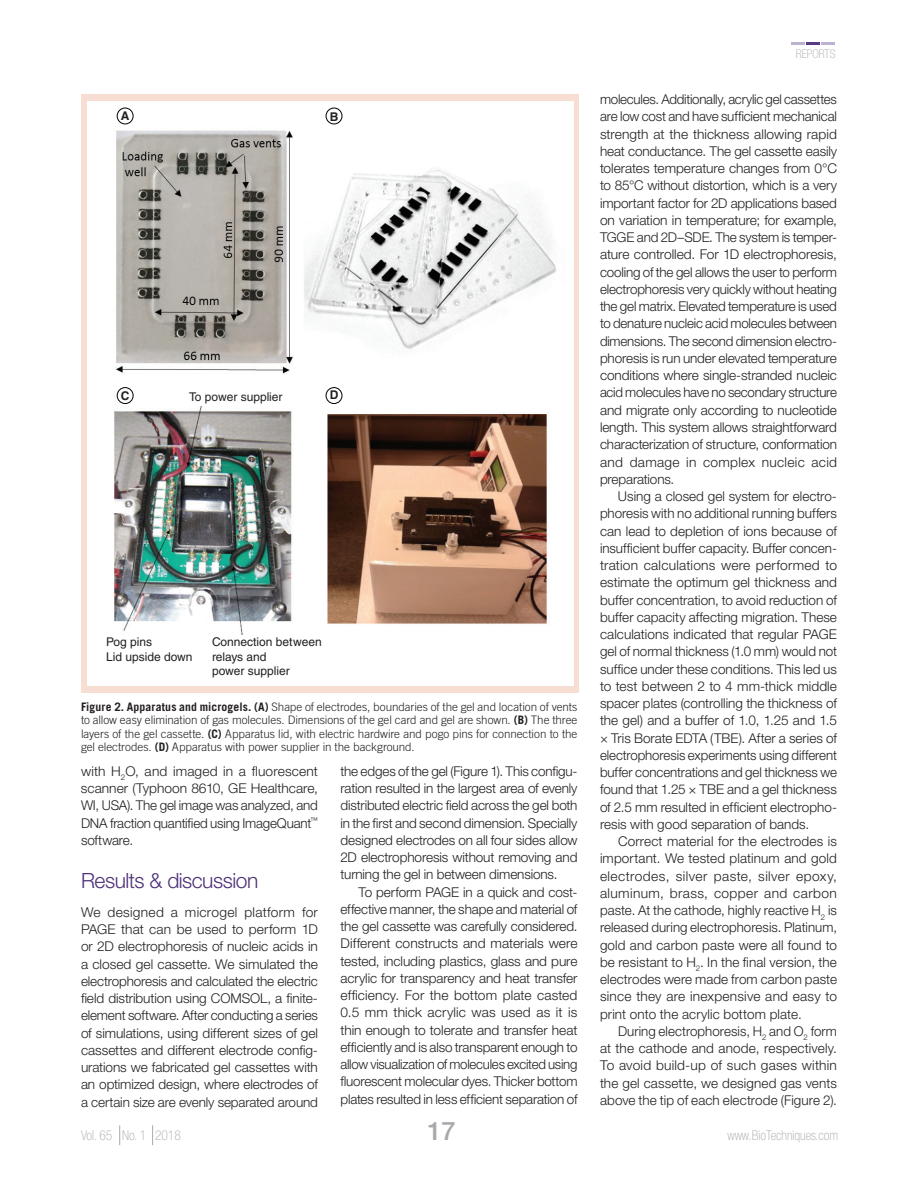
<style>
.page{position:relative;width:900px;height:1177px;background:#fff}
.page>*{position:absolute;margin:0;border:0;box-sizing:border-box;transform-origin:0 0}
.t1{font:500 25.5px "Helvetica Neue LT Std";color:#a8a9ad}
.t2{font:300 21px "Helvetica Neue LT Std";letter-spacing:-.025em;color:#4e3178}
.t3{font:300 13.5px/17.2px "Helvetica Neue LT Std";letter-spacing:-.005em;color:#231f20;text-align:justify}
.t4{font:100 condensed 13.5px "Helvetica Neue LT Std";color:#a8a9ad}
.t5{font:12px/14.4px "Helvetica LT Std";color:#231f20}
.t6{font:100 condensed 12px "Helvetica Neue LT Std";color:#a8a9ad}
.t7{font:700 12px "Helvetica LT Std";color:#231f20}
.t8{font:300 11.7px/13.5px "Trade Gothic LT Std";letter-spacing:-.005em;color:#231f20;text-align:justify}
.s1{font-weight:700}
.s2{color:#fff}
</style>
<div class="page">
<hr style="left:791px;top:42px;width:14px;height:3px;background:#bdb2cf">
<hr style="left:806px;top:42px;width:14px;height:3px;background:#583a87">
<hr style="left:821px;top:42px;width:14px;height:3px;background:#bdb2cf">
<svg style="left:152px;top:1125px;width:1px;height:20px"></svg>
<svg style="left:119px;top:1125px;width:1px;height:20px"></svg>
<img style="left:114px;top:130px;width:442px;height:505px">
<div style="left:116px;top:381px;width:30px;height:24px;background:#fff"></div>
<div style="left:325px;top:385px;width:30px;height:24px;background:#fff"></div>
<hr style="left:433px;top:94px;width:40px;height:4px;background:#f8ded2">
<div style="left:82px;top:95px;width:497px;height:6px;background:#f8ded2"></div>
<div style="left:82px;top:94px;width:5px;height:599px;background:#f8ded2"></div>
<div style="left:82px;top:686px;width:497px;height:7px;background:#f8ded2"></div>
<hr style="left:575px;top:94px;width:4px;height:599px;background:#f8ded2">
<div style="left:117px;top:108px;width:16px;height:16px;border:1px solid #000;border-radius:50%"></div>
<div style="left:326px;top:387px;width:16px;height:17px;border:1px solid #000;border-radius:50%"></div>
<div style="left:117px;top:387px;width:17px;height:17px;border:1px solid #000;border-radius:50%"></div>
<div style="left:326px;top:108px;width:16px;height:16px;border:1px solid #000;border-radius:50%"></div>
<div style="left:192px;top:386px;width:105px;height:19px;background:#fff"></div>
<p class="t7" style="left:121px;top:108px;width:10px">A</p>
<p class="t7" style="left:330px;top:109px;width:10px">B</p>
<p class="t7" style="left:121px;top:388px;width:10px">C</p>
<p class="t7" style="left:330px;top:388px;width:10px">D</p>
<p class="t5" style="left:189px;top:389px;width:95px">To power supplier</p>
<p class="t5" style="left:106px;top:635px;width:88px">Pog pins<br>Lid upside down</p>
<p class="t5" style="left:212px;top:635px;width:111px">Connection between relays and<br>power supplier</p>
<p class="t8" style="left:81px;top:699px;width:498px"><span class="s1">Figure 2. Apparatus and microgels. (A)</span> Shape of electrodes, boundaries of the gel and location of vents to allow easy elimination of gas molecules. Dimensions of the gel card and gel are shown. <span class="s1">(B)</span> The three layers of the gel cassette. <span class="s1">(C)</span> Apparatus lid, with electric hardwire and pogo pins for connection to the gel electrodes. <span class="s1">(D)</span> Apparatus with power supplier in the background.</p>
<p class="t3" style="left:81px;top:762px;width:239px">with H<sub>2</sub>O, and imaged in a fluorescent scanner (Typhoon 8610, GE Healthcare, WI, USA). The gel image was analyzed, and DNA fraction quantified using ImageQuant<sup>™ </sup>software.</p>
<h2 class="t2" style="left:81px;top:867px;width:179px">Results &amp; discussion</h2>
<p class="t3" style="left:81px;top:903px;width:239px">We designed a microgel platform for PAGE that can be used to perform 1D or 2D electrophoresis of nucleic acids in a closed gel cassette. We simulated the electrophoresis and calculated the electric field distribution using COMSOL, a finite&shy;element software. After conducting a series of simulations, using different sizes of gel cassettes and different electrode config&shy;urations we fabricated gel cassettes with an optimized design, where electrodes of a certain size are evenly separated around</p>
<p class="t3" style="left:340px;top:762px;width:239px">the edges of the gel (Figure 1). This configu&shy;ration resulted in the largest area of evenly distributed electric field across the gel both in the first and second dimension. Specially designed electrodes on all four sides allow 2D electrophoresis without removing and turning the gel in between dimensions.</p>
<p class="t3" style="left:340px;top:883px;width:239px;text-indent:18px">To perform PAGE in a quick and cost&shy;effective manner, the shape and material of the gel cassette was carefully considered.<br>Different constructs and materials were tested, including plastics, glass and pure acrylic for transparency and heat transfer efficiency. For the bottom plate casted 0.5 mm thick acrylic was used as it is thin enough to tolerate and transfer heat efficiently and is also transparent enough to allow visualization of molecules excited using fluorescent molecular dyes. Thicker bottom plates resulted in less efficient separation of</p>
<p class="t6" style="left:796px;top:47px;width:41px">REPORTS</p>
<p class="t3" style="left:600px;top:90px;width:239px">molecules. Additionally, acrylic gel cassettes are low cost and have sufficient mechanical strength at the thickness allowing rapid heat conductance. The gel cassette easily tolerates temperature changes from 0°C to 85°C without distortion, which is a very important factor for 2D applications based on variation in temperature; for example, TGGE and 2D–SDE. The system is temper&shy;ature controlled. For 1D electrophoresis, cooling of the gel allows the user to perform electrophoresis very quickly without heating the gel matrix. Elevated temperature is used to denature nucleic acid molecules between dimensions. The second dimension electro&shy;phoresis is run under elevated temperature conditions where single-stranded nucleic acid molecules have no secondary structure and migrate only according to nucleotide length. This system allows straightforward characterization of structure, conformation and damage in complex nucleic acid preparations.</p>
<p class="t3" style="left:600px;top:487px;width:239px;text-indent:18px">Using a closed gel system for electro&shy;phoresis with no additional running buffers can lead to depletion of ions because of insufficient buffer capacity. Buffer concen&shy;tration calculations were performed to estimate the optimum gel thickness and buffer concentration, to avoid reduction of buffer capacity affecting migration. These calculations indicated that regular PAGE gel of normal thickness (1.0 mm) would not suffice under these conditions. This led us to test between 2 to 4 mm-thick middle spacer plates (controlling the thickness of the gel) and a buffer of 1.0, 1.25 and 1.5 × Tris Borate EDTA (TBE). After a series of electrophoresis experiments using different buffer concentrations and gel thickness we found that 1.25 × TBE and a gel thickness of 2.5 mm resulted in efficient electropho&shy;resis with good separation of bands.</p>
<p class="t3" style="left:600px;top:832px;width:239px;text-indent:18px">Correct material for the electrodes is important. We tested platinum and gold electrodes, silver paste, silver epoxy, aluminum, brass, copper and carbon paste. At the cathode, highly reactive H<sub>2</sub> is released during electrophoresis. Platinum, gold and carbon paste were all found to be resistant to H<sub>2</sub>. In the final version, the electrodes were made from carbon paste since they are inexpensive and easy to print onto the acrylic bottom plate.</p>
<p class="t3" style="left:600px;top:1022px;width:239px;text-indent:18px">During electrophoresis, H<sub>2</sub> and O<sub>2</sub> form at the cathode and anode, respectively.<br>To avoid build-up of such gases within the gel cassette, we designed gas vents above the tip of each electrode (Figure 2).</p>
<p class="t4" style="left:81px;top:1128px;width:101px">Vol. 65 <span class="s2">|</span> No. 1 2018</p>
<h1 class="t1" style="left:427px;top:1116px;width:30px">17</h1>
<p class="t4" style="left:727px;top:1128px;width:112px">www.BioTechniques.com</p>
</div>
